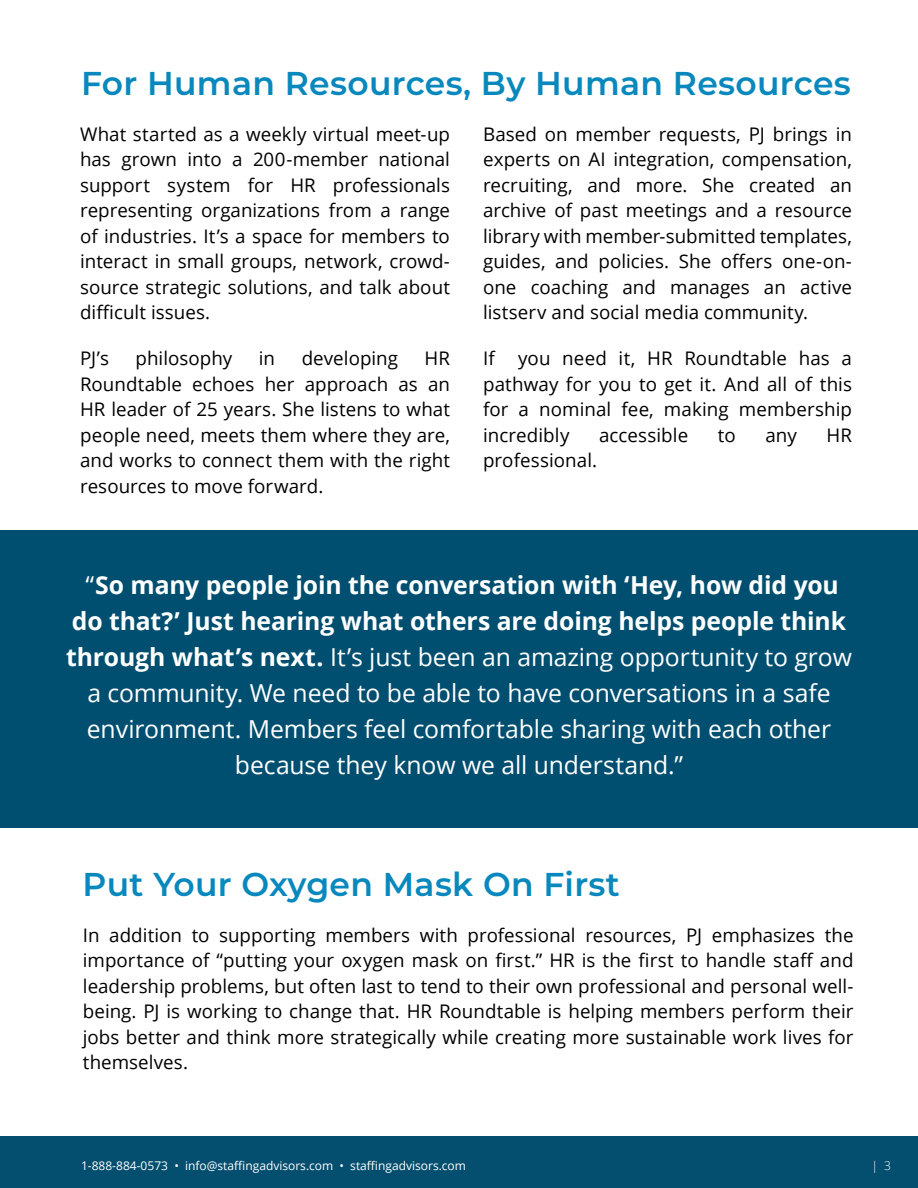
<style>
.page{position:relative;width:918px;height:1188px;background:#fff}
.page>*{position:absolute;margin:0;border:0;box-sizing:border-box;transform-origin:0 0}
.t1{font:600 33px "Montserrat";letter-spacing:.01em;color:#0988bd}
.t2{font:24.75px/36px "Open Sans";letter-spacing:-.005em;color:#fff;text-align:center}
.t3{font:18.75px/25.5px "Open Sans";color:#000;text-align:justify}
.t4{font:12px "Open Sans";color:#fff}
.t5{font:300 12px "Open Sans";color:#fff}
.s1{font-weight:700}
</style>
<div class="page">
<div style="left:0;top:1136px;width:918px;height:52px;background:#044f70"></div>
<div style="left:0;top:530px;width:918px;height:298px;background:#004f70"></div>
<h1 class="t1" style="left:81px;top:60px;width:771px">For Human Resources, By Human Resources</h1>
<p class="t3" style="left:483px;top:121px;width:371px">Based on member requests, PJ brings in experts on AI integration, compensation, recruiting, and more. She created an archive of past meetings and a resource library with member-submitted templates, guides, and policies. She offers one-on&shy;one coaching and manages an active listserv and social media community.</p>
<p class="t3" style="left:483px;top:345px;width:371px">If you need it, HR Roundtable has a pathway for you to get it. And all of this for a nominal fee, making membership incredibly</p>
<p class="t3" style="left:80px;top:121px;width:371px">What started as a weekly virtual meet-up has grown into a 200-member national support system for HR professionals representing organizations from a range of industries. It’s a space for members to interact in small groups, network, crowd&shy;source strategic solutions, and talk about difficult issues.</p>
<p class="t3" style="left:80px;top:345px;width:30px">PJ’s</p>
<p class="t3" style="left:136px;top:345px;width:98px">philosophy</p>
<p class="t3" style="left:259px;top:345px;width:18px">in</p>
<p class="t3" style="left:302px;top:345px;width:98px">developing</p>
<p class="t3" style="left:80px;top:345px;width:371px;text-indent:345px">HR Roundtable echoes her approach as an HR leader of 25 years. She listens to what people need, meets them where they are, and works to connect them with the right resources to move forward.</p>
<p class="t3" style="left:599px;top:422px;width:91px">accessible</p>
<p class="t3" style="left:718px;top:422px;width:19px">to</p>
<p class="t3" style="left:765px;top:422px;width:33px">any</p>
<p class="t3" style="left:826px;top:422px;width:27px">HR</p>
<p class="t3" style="left:483px;top:447px;width:116px">professional.</p>
<p class="t2" style="left:66px;top:566px;width:787px">“<span class="s1">So many people join the conversation with ‘Hey, how did you do that?’ Just hearing what others are doing helps people think through what’s next.</span> It’s just been an amazing opportunity to grow a community. We need to be able to have conversations in a safe environment. Members feel comfortable sharing with each other because they know we all understand.”</p>
<h1 class="t1" style="left:83px;top:861px;width:539px">Put Your Oxygen Mask On First</h1>
<p class="t3" style="left:83px;top:922px;width:772px">In addition to supporting members with professional resources, PJ emphasizes the importance of “putting your oxygen mask on first.” HR is the first to handle staff and leadership problems, but often last to tend to their own professional and personal well&shy;being. PJ is working to change that. HR Roundtable is helping members perform their jobs better and think more strategically while creating more sustainable work lives for themselves.</p>
<p class="t4" style="left:81px;top:1157px;width:387px">1-888-884-0573 • info@staffingadvisors.com • staffingadvisors.com</p>
<p class="t5" style="left:871px;top:1158px;width:21px">| 3</p>
</div>
